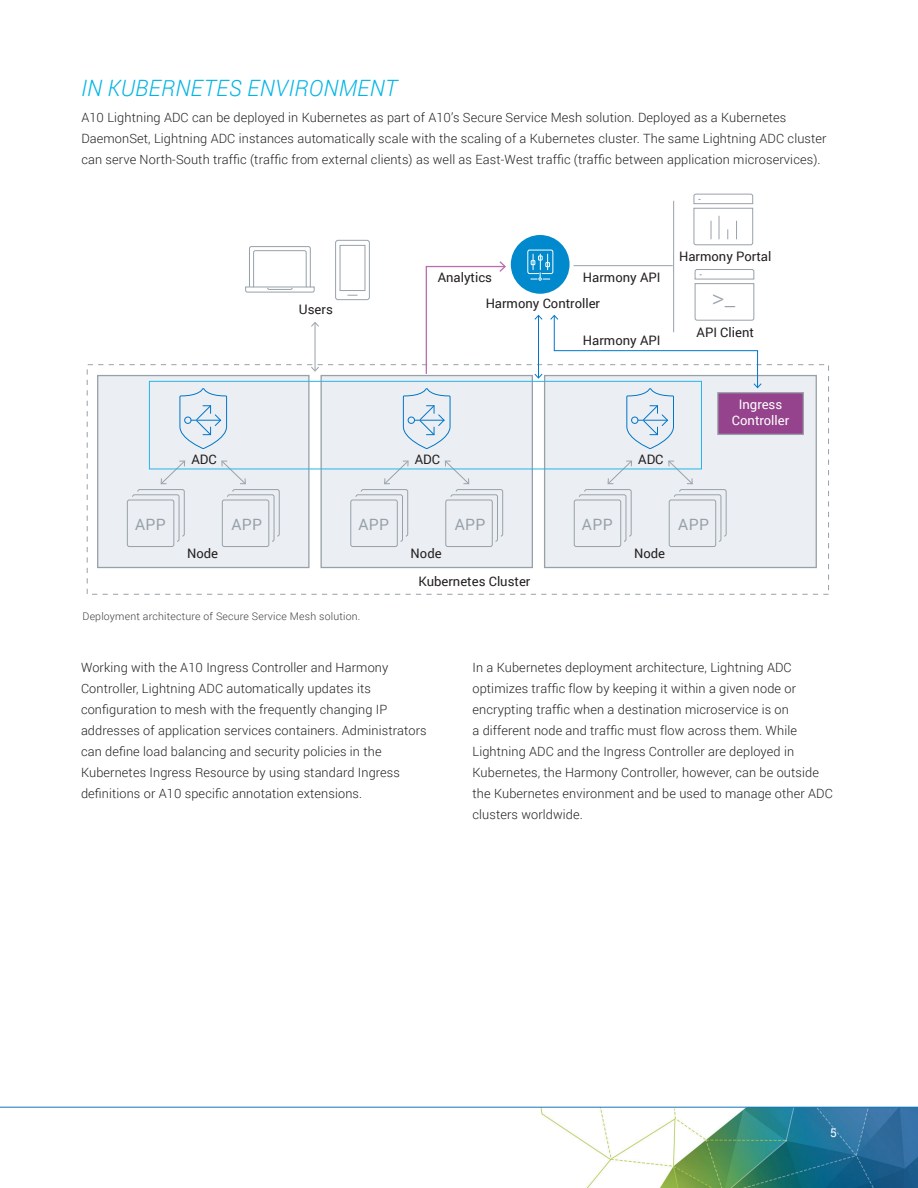
<style>
.page{position:relative;width:918px;height:1188px;background:#fff}
.page>*{position:absolute;margin:0;border:0;box-sizing:border-box;transform-origin:0 0}
.t1{font:300 24.3px "Roboto";color:#98a1a9}
.L3_Head{font:italic 300 22.5px "Roboto";letter-spacing:.015em;color:#00b5e6}
.t2{font:15.6px "Roboto";letter-spacing:.025em;color:#98a1a9}
.t3{font:13.05px "Roboto";color:#231f20}
.t4{font:13.05px/15.6px "Roboto";color:#fff;text-align:center}
.body_text{font:300 12.75px/21px "Roboto";letter-spacing:.01em;color:#231f20}
.t5{font:12px "Roboto";color:#fff}
.Figure_Caption{font:300 10.5px "Roboto";letter-spacing:.02em;color:#3e3e3f}
</style>
<div class="page">
<img style="left:540px;top:1108px;width:378px;height:80px">
<hr style="left:0;top:1107px;width:918px;height:1px;background:#1077be">
<div style="left:98px;top:376px;width:211px;height:192px;background:#ebeff3"></div>
<div style="left:97px;top:375px;width:213px;height:193px;border:1px solid #98a1a9"></div>
<div style="left:511px;top:235px;width:59px;height:59px;background:#008acd;border-radius:50%"></div>
<div style="left:527px;top:250px;width:26px;height:24px;border:1px solid #fefefe;border-radius:2px"></div>
<div style="left:127px;top:500px;width:47px;height:47px;border:1px solid #98a1a9;border-radius:2px"></div>
<div style="left:222px;top:500px;width:47px;height:47px;border:1px solid #98a1a9;border-radius:2px"></div>
<svg style="left:179px;top:388px;width:49px;height:61px"></svg>
<svg style="left:132px;top:460px;width:54px;height:82px"></svg>
<svg style="left:221px;top:460px;width:59px;height:82px"></svg>
<div style="left:321px;top:376px;width:211px;height:192px;background:#ebeff3"></div>
<div style="left:321px;top:375px;width:212px;height:193px;border:1px solid #98a1a9"></div>
<div style="left:350px;top:500px;width:48px;height:47px;border:1px solid #98a1a9;border-radius:2px"></div>
<div style="left:445px;top:500px;width:48px;height:47px;border:1px solid #98a1a9;border-radius:2px"></div>
<svg style="left:402px;top:388px;width:49px;height:61px"></svg>
<svg style="left:355px;top:460px;width:54px;height:82px"></svg>
<svg style="left:444px;top:460px;width:60px;height:82px"></svg>
<div style="left:545px;top:376px;width:271px;height:192px;background:#ebeff3"></div>
<div style="left:544px;top:375px;width:273px;height:193px;border:1px solid #98a1a9"></div>
<div style="left:574px;top:500px;width:47px;height:47px;border:1px solid #98a1a9;border-radius:2px"></div>
<div style="left:669px;top:500px;width:47px;height:47px;border:1px solid #98a1a9;border-radius:2px"></div>
<svg style="left:578px;top:460px;width:55px;height:82px"></svg>
<svg style="left:668px;top:460px;width:59px;height:82px"></svg>
<div style="left:718px;top:393px;width:85px;height:41px;background:#94438c"></div>
<div style="left:717px;top:392px;width:87px;height:43px;border:1px solid #98a1a9"></div>
<div style="left:335px;top:240px;width:35px;height:60px;border:1px solid #98a1a9;border-radius:2px"></div>
<div style="left:340px;top:245px;width:25px;height:46px;border:1px solid #98a1a9"></div>
<svg style="left:245px;top:246px;width:70px;height:47px"></svg>
<div style="left:149px;top:381px;width:553px;height:88px;border:1px solid #24b6e9"></div>
<hr style="left:315px;top:323px;width:1px;height:48px;background:#98a1a9">
<svg style="left:311px;top:322px;width:8px;height:5px"></svg>
<svg style="left:311px;top:367px;width:8px;height:5px"></svg>
<svg style="left:693px;top:193px;width:61px;height:53px"></svg>
<svg style="left:531px;top:254px;width:231px;height:196px"></svg>
<hr style="left:673px;top:201px;width:1px;height:131px;background:#98a1a9">
<hr style="left:574px;top:265px;width:99px;height:1px;background:#98a1a9">
<svg style="left:425px;top:261px;width:81px;height:114px"></svg>
<p class="L3_Head" style="left:81px;top:72px;width:318px">IN KUBERNETES ENVIRONMENT</p>
<p class="body_text" style="left:81px;top:106px;width:747px">A10 Lightning ADC can be deployed in Kubernetes as part of A10’s Secure Service Mesh solution. Deployed as a Kubernetes<br>DaemonSet, Lightning ADC instances automatically scale with the scaling of a Kubernetes cluster. The same Lightning ADC cluster can serve North-South traffic (traffic from external clients) as well as East-West traffic (traffic between application microservices).</p>
<p class="t3" style="left:191px;top:450px;width:27px">ADC</p>
<p class="t2" style="left:135px;top:514px;width:32px">APP</p>
<p class="t2" style="left:231px;top:514px;width:32px">APP</p>
<p class="t3" style="left:187px;top:544px;width:33px">Node</p>
<p class="t3" style="left:299px;top:300px;width:35px">Users</p>
<p class="t3" style="left:438px;top:269px;width:56px">Analytics</p>
<p class="t3" style="left:583px;top:269px;width:79px">Harmony API</p>
<p class="t3" style="left:486px;top:294px;width:116px">Harmony Controller</p>
<p class="t3" style="left:583px;top:331px;width:79px">Harmony API</p>
<p class="t3" style="left:679px;top:248px;width:94px">Harmony Portal</p>
<p class="t1" style="left:712px;top:281px;width:25px">&gt;_</p>
<p class="t3" style="left:697px;top:323px;width:59px">API Client</p>
<p class="t3" style="left:415px;top:450px;width:27px">ADC</p>
<p class="t3" style="left:638px;top:450px;width:27px">ADC</p>
<p class="t4" style="left:732px;top:396px;width:59px">Ingress<br>Controller</p>
<p class="t2" style="left:359px;top:514px;width:32px">APP</p>
<p class="t2" style="left:455px;top:514px;width:32px">APP</p>
<p class="t3" style="left:411px;top:544px;width:33px">Node</p>
<p class="t3" style="left:418px;top:572px;width:113px">Kubernetes Cluster</p>
<p class="t2" style="left:582px;top:514px;width:32px">APP</p>
<p class="t2" style="left:678px;top:514px;width:32px">APP</p>
<p class="t3" style="left:634px;top:544px;width:33px">Node</p>
<p class="Figure_Caption" style="left:83px;top:609px;width:279px">Deployment architecture of Secure Service Mesh solution.</p>
<p class="body_text" style="left:81px;top:657px;width:347px">Working with the A10 Ingress Controller and Harmony Controller, Lightning ADC automatically updates its configuration to mesh with the frequently changing IP addresses of application services containers. Administrators can define load balancing and security policies in the Kubernetes Ingress Resource by using standard Ingress definitions or A10 specific annotation extensions.</p>
<p class="body_text" style="left:472px;top:657px;width:362px">In a Kubernetes deployment architecture, Lightning ADC optimizes traffic flow by keeping it within a given node or encrypting traffic when a destination microservice is on<br>a different node and traffic must flow across them. While Lightning ADC and the Ingress Controller are deployed in Kubernetes, the Harmony Controller, however, can be outside the Kubernetes environment and be used to manage other ADC clusters worldwide.</p>
<p class="t5" style="left:830px;top:1124px;width:8px">5</p>
</div>
